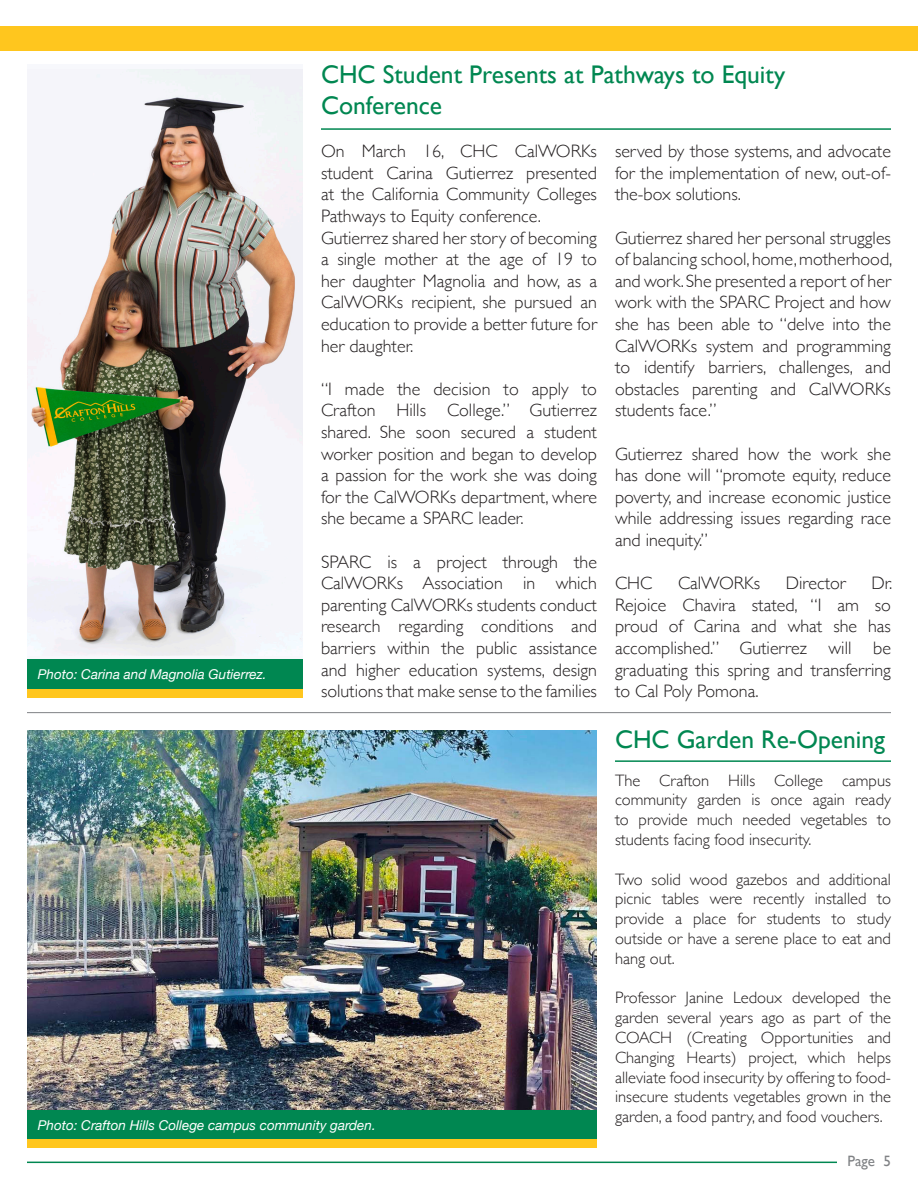
<style>
.page{position:relative;width:918px;height:1188px;background:#fff}
.page>*{position:absolute;margin:0;border:0;box-sizing:border-box;transform-origin:0 0}
.t1{font:25.5px/31.5px "Gill Sans";color:#008751}
.t2{font:300 18px/21.6px "Gill Sans";color:#231f20;text-align:justify}
.t3{font:300 16.5px/19.8px "Gill Sans";color:#231f20;text-align:justify}
.t4{font:15px "Gill Sans";color:#808285}
.t5{font:italic 13.5px "Helvetica Neue";color:#fff}
</style>
<div class="page">
<img style="left:27px;top:69px;width:276px;height:586px">
<hr style="left:27px;top:712px;width:864px;height:1px;background:#808285">
<img style="left:27px;top:730px;width:570px;height:381px">
<div style="left:0;top:27px;width:918px;height:24px;background:#ffc61e"></div>
<hr style="left:27px;top:1162px;width:810px;height:1px;background:#008751">
<div style="left:27px;top:660px;width:276px;height:29px;background:#008751"></div>
<div style="left:27px;top:1111px;width:570px;height:29px;background:#008751"></div>
<div style="left:27px;top:689px;width:276px;height:8px;background:#ffc61e"></div>
<hr style="left:321px;top:128px;width:570px;height:2px;background:#008751">
<div style="left:27px;top:1140px;width:570px;height:8px;background:#ffc61e"></div>
<hr style="left:615px;top:760px;width:276px;height:2px;background:#008751">
<p class="t5" style="left:38px;top:665px;width:230px">Photo: Carina and Magnolia Gutierrez.</p>
<p class="t1" style="left:321px;top:58px;width:466px">CHC Student Presents at Pathways to Equity<br>Conference</p>
<p class="t2" style="left:321px;top:140px;width:278px">On March 16, CHC CalWORKs student Carina Gutierrez presented at the California Community Colleges Pathways to Equity conference.</p>
<p class="t2" style="left:321px;top:226px;width:278px">Gutierrez shared her story of becoming a single mother at the age of 19 to her daughter Magnolia and how, as a CalWORKs recipient, she pursued an education to provide a better future for her daughter.</p>
<p class="t2" style="left:321px;top:377px;width:278px">“I made the decision to apply to Crafton Hills College.” Gutierrez shared. She soon secured a student worker position and began to develop a passion for the work she was doing for the CalWORKs department, where she became a SPARC leader.</p>
<p class="t2" style="left:321px;top:550px;width:278px">SPARC is a project through the CalWORKs Association in which parenting CalWORKs students conduct research regarding conditions and barriers within the public assistance and higher education systems, design solutions that make sense to the families</p>
<p class="t2" style="left:615px;top:140px;width:278px">served by those systems, and advocate for the implementation of new, out-of&shy;the-box solutions.</p>
<p class="t2" style="left:615px;top:226px;width:279px">Gutierrez shared her personal struggles of balancing school, home, motherhood, and work. She presented a report of her work with the SPARC Project and how she has been able to “delve into the CalWORKs system and programming to identify barriers, challenges, and obstacles parenting and CalWORKs students face.”</p>
<p class="t2" style="left:615px;top:442px;width:278px">Gutierrez shared how the work she has done will “promote equity, reduce poverty, and increase economic justice while addressing issues regarding race and inequity.”</p>
<p class="t2" style="left:615px;top:572px;width:39px">CHC</p>
<p class="t2" style="left:678px;top:572px;width:84px">CalWORKs</p>
<p class="t2" style="left:786px;top:572px;width:62px">Director</p>
<p class="t2" style="left:615px;top:572px;width:279px;text-indent:257px">Dr.<br>Rejoice Chavira stated, “I am so proud of Carina and what she has accomplished.” Gutierrez will be graduating this spring and transferring to Cal Poly Pomona.</p>
<p class="t1" style="left:615px;top:723px;width:272px">CHC Garden Re-Opening</p>
<p class="t5" style="left:38px;top:1116px;width:340px">Photo: Crafton Hills College campus community garden.</p>
<p class="t3" style="left:615px;top:770px;width:278px">The Crafton Hills College campus community garden is once again ready to provide much needed vegetables to students facing food insecurity.</p>
<p class="t3" style="left:615px;top:869px;width:278px">Two solid wood gazebos and additional picnic tables were recently installed to provide a place for students to study outside or have a serene place to eat and hang out.</p>
<p class="t3" style="left:615px;top:987px;width:278px">Professor Janine Ledoux developed the garden several years ago as part of the COACH (Creating Opportunities and Changing Hearts) project, which helps alleviate food insecurity by offering to food&shy;insecure students vegetables grown in the garden, a food pantry, and food vouchers.</p>
<p class="t4" style="left:848px;top:1152px;width:45px">Page 5</p>
</div>
